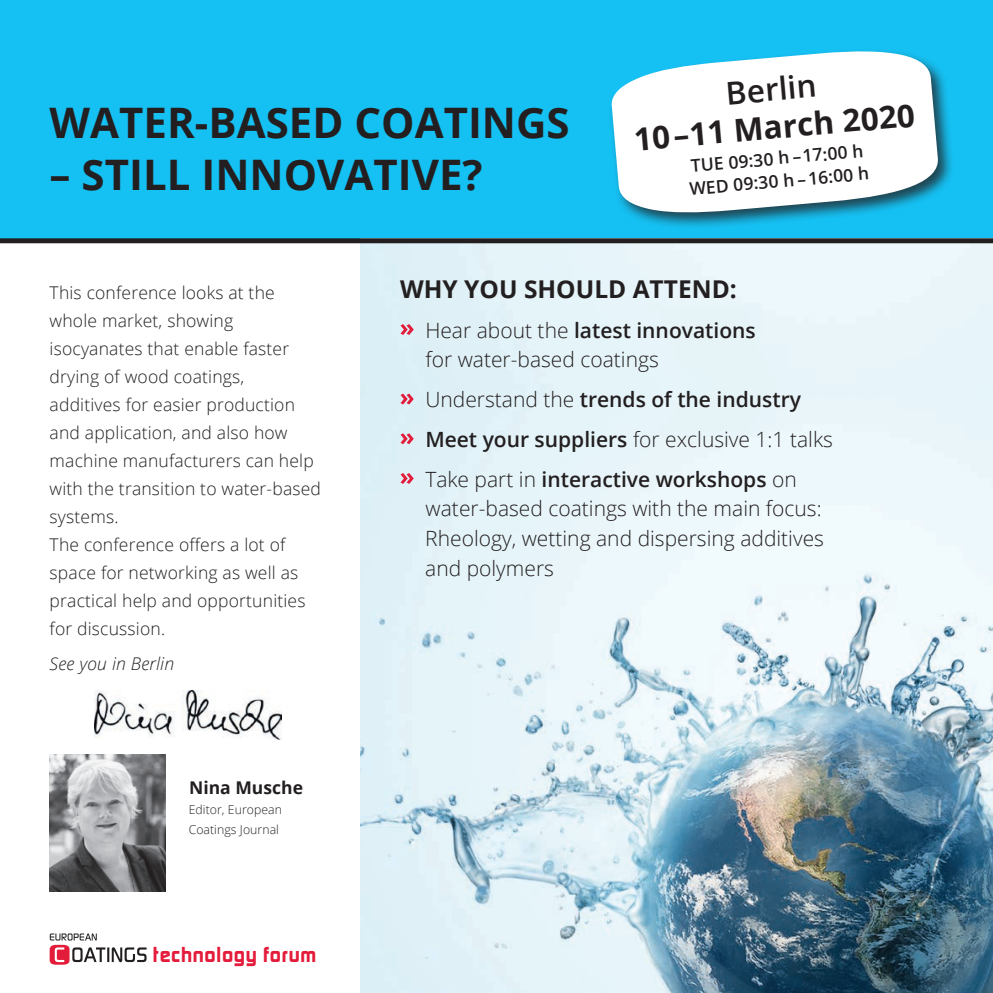
<style>
.page{position:relative;width:993px;height:993px;background:#fff}
.page>*{position:absolute;margin:0;border:0;box-sizing:border-box;transform-origin:0 0}
.t1{font:700 42px "Open Sans";color:#231f20}
.t2{font:700 31.5px "Open Sans";color:#231f20}
.t3{font:600 31.5px "Open Sans";color:#231f20}
.t4{font:700 24.5px "Open Sans";color:#231f20}
.t5{font:700 22.05px "Digital Sans EF";letter-spacing:.035em;color:#e41c3b}
.t6{font:300 21px/29.8px "Open Sans";color:#231f20}
.t7{font:600 21px/39.7px "Open Sans";color:#231f20}
.t8{font:300 17.5px/28px "Open Sans";letter-spacing:.01em;color:#231f20}
.t9{font:600 17.5px/22.8px "Open Sans";color:#231f20}
.t10{font:italic 300 17.5px "Open Sans";letter-spacing:.01em;color:#231f20}
.t11{font:700 17.5px "Open Sans";color:#231f20}
.t12{font:300 12.25px/19.8px "Open Sans";letter-spacing:.005em;color:#231f20}
.s1{font-weight:600}
.s2{font-weight:300}
</style>
<div class="page">
<div style="left:0;top:0;width:992px;height:238px;background:#15c0f2"></div>
<img style="left:360px;top:243px;width:632px;height:749px">
<img style="left:50px;top:754px;width:115px;height:137px">
<img style="left:94px;top:690px;width:187px;height:49px">
<svg style="left:50px;top:933px;width:96px;height:31px"></svg>
<svg style="left:400px;top:324px;width:13px;height:11px"></svg>
<svg style="left:400px;top:393px;width:13px;height:11px"></svg>
<svg style="left:400px;top:433px;width:13px;height:11px"></svg>
<svg style="left:400px;top:473px;width:13px;height:11px"></svg>
<div style="left:0;top:238px;width:992px;height:5px;background:#231f20"></div>
<div style="left:608px;top:48px;width:345px;height:181px;background:#231f20;opacity:.75"></div>
<svg style="left:610px;top:48px;width:329px;height:165px;background:#d7eff6"></svg>
<h1 class="t1" style="left:50px;top:93px;width:521px">WATER-BASED COATINGS</h1>
<h1 class="t1" style="left:50px;top:145px;width:434px">– STILL INNOVATIVE?</h1>
<h2 class="t3" style="left:723px;top:72px;width:92px;rotate:-5deg">Berlin</h2>
<h2 class="t2" style="left:632px;top:117px;width:283px;rotate:-5deg">10–11 March 2020</h2>
<p class="t9" style="left:686px;top:154px;width:181px;rotate:-5deg">TUE 09:30 h –17:00 h<br>WED 09:30 h –16:00 h</p>
<p class="t8" style="left:50px;top:277px;width:273px">This conference looks at the whole market, showing isocyanates that enable faster drying of wood coatings,<br>additives for easier production and application, and also how machine manufacturers can help with the transition to water-based systems.<br>The conference offers a lot of space for networking as well as practical help and opportunities for discussion.</p>
<p class="t10" style="left:50px;top:651px;width:126px">See you in Berlin</p>
<p class="t11" style="left:189px;top:774px;width:115px">Nina Musche</p>
<p class="t12" style="left:189px;top:799px;width:95px">Editor, European<br>Coatings Journal</p>
<p class="t5" style="left:153px;top:941px;width:165px">technology forum</p>
<h3 class="t4" style="left:400px;top:271px;width:338px">WHY YOU SHOULD ATTEND:</h3>
<p class="t6" style="left:425px;top:314px;width:332px">Hear about the <span class="s1">latest innovations </span>for water-based coatings</p>
<p class="t7" style="left:425px;top:379px;width:409px"><span class="s2">Understand the</span> trends of the industry<br>Meet your suppliers <span class="s2">for exclusive 1:1 talks<br>Take part in</span> interactive workshops <span class="s2">on</span></p>
<p class="t6" style="left:425px;top:493px;width:400px;text-align:justify">water-based coatings with the main focus:<br>Rheology, wetting and dispersing additives and polymers</p>
</div>
